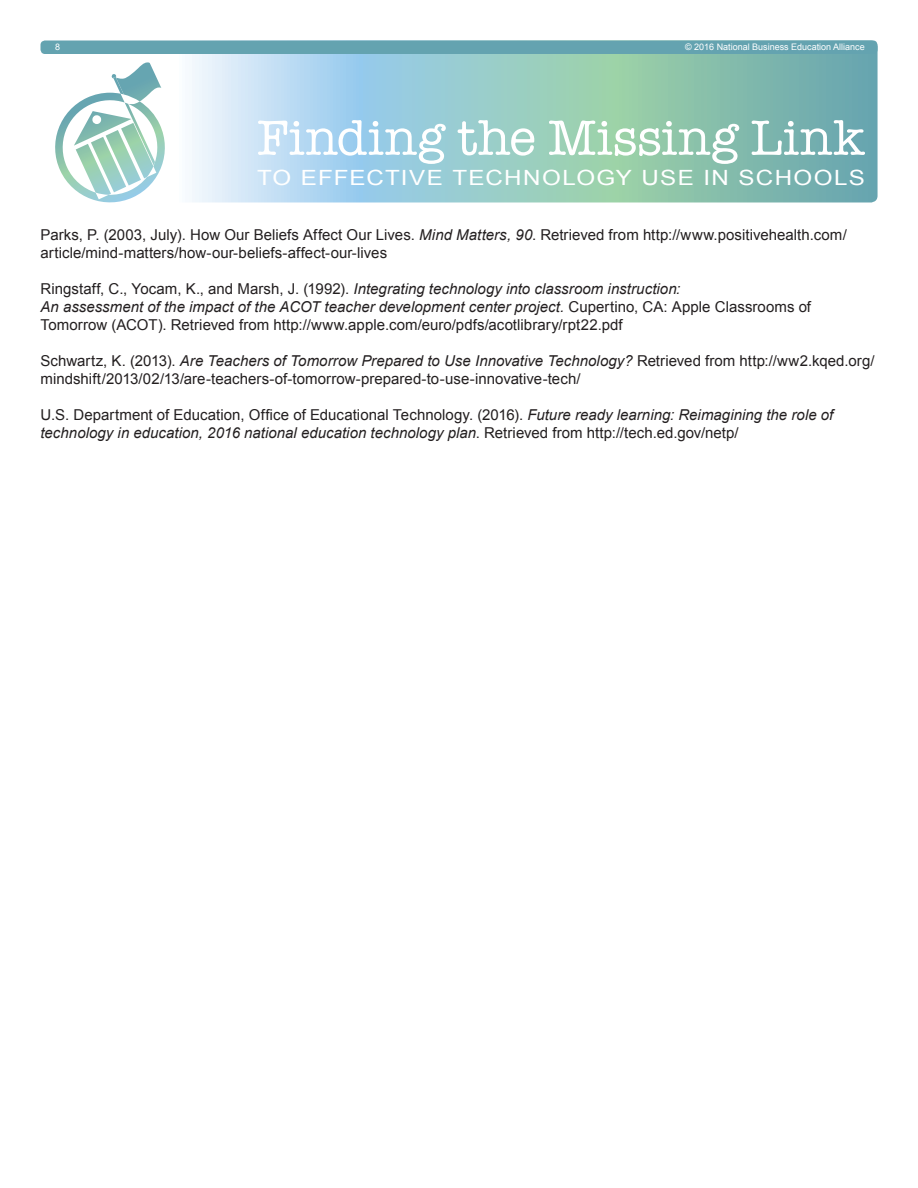
<style>
.page{position:relative;width:918px;height:1188px;background:#fff}
.page>*{position:absolute;margin:0;border:0;box-sizing:border-box;transform-origin:0 0}
.t1{font:51px "American Typewriter";letter-spacing:.005em;color:#fff}
.t2{font:21px "Arial";letter-spacing:.055em;color:#fff;scale:1.15 1}
.t3{font:15px/18px "Arial";letter-spacing:.005em;color:#231f20}
.t4{font:9px "Arial";color:#fff}
.s1{font-style:italic}
</style>
<div class="page">
<svg style="left:40px;top:40px;width:838px;height:162px;background:#9fcdcb"></svg>
<div style="left:40px;top:40px;width:838px;height:14px;background:#64a3b0;border-radius:4px"></div>
<svg style="left:48px;top:62px;width:124px;height:141px"></svg>
<p class="t4" style="left:55px;top:41px;width:7px">8</p>
<p class="t4" style="left:685px;top:41px;width:181px">© 2016 National Business Education Alliance</p>
<h1 class="t1" style="left:257px;top:99px;width:609px">Finding the Missing Link</h1>
<h2 class="t2" style="left:257px;top:164px;width:530px">TO EFFECTIVE TECHNOLOGY USE IN SCHOOLS</h2>
<p class="t3" style="left:40px;top:226px;width:808px">Parks, P. (2003, July). How Our Beliefs Affect Our Lives. <span class="s1">Mind Matters, 90</span>. Retrieved from http://www.positivehealth.com/ article/mind-matters/how-our-beliefs-affect-our-lives</p>
<p class="t3" style="left:40px;top:280px;width:772px">Ringstaff, C., Yocam, K., and Marsh, J. (1992). <span class="s1">Integrating technology into classroom instruction:<br>An assessment of the impact of the ACOT teacher development center project.</span> Cupertino, CA: Apple Classrooms of<br>Tomorrow (ACOT). Retrieved from http://www.apple.com/euro/pdfs/acotlibrary/rpt22.pdf</p>
<p class="t3" style="left:40px;top:352px;width:836px">Schwartz, K. (2013). <span class="s1">Are Teachers of Tomorrow Prepared to Use Innovative Technology?</span> Retrieved from http://ww2.kqed.org/ mindshift/2013/02/13/are-teachers-of-tomorrow-prepared-to-use-innovative-tech/</p>
<p class="t3" style="left:40px;top:406px;width:794px">U.S. Department of Education, Office of Educational Technology. (2016). <span class="s1">Future ready learning: Reimagining the role of technology in education, 2016 national education technology plan</span>. Retrieved from http://tech.ed.gov/netp/</p>
</div>
